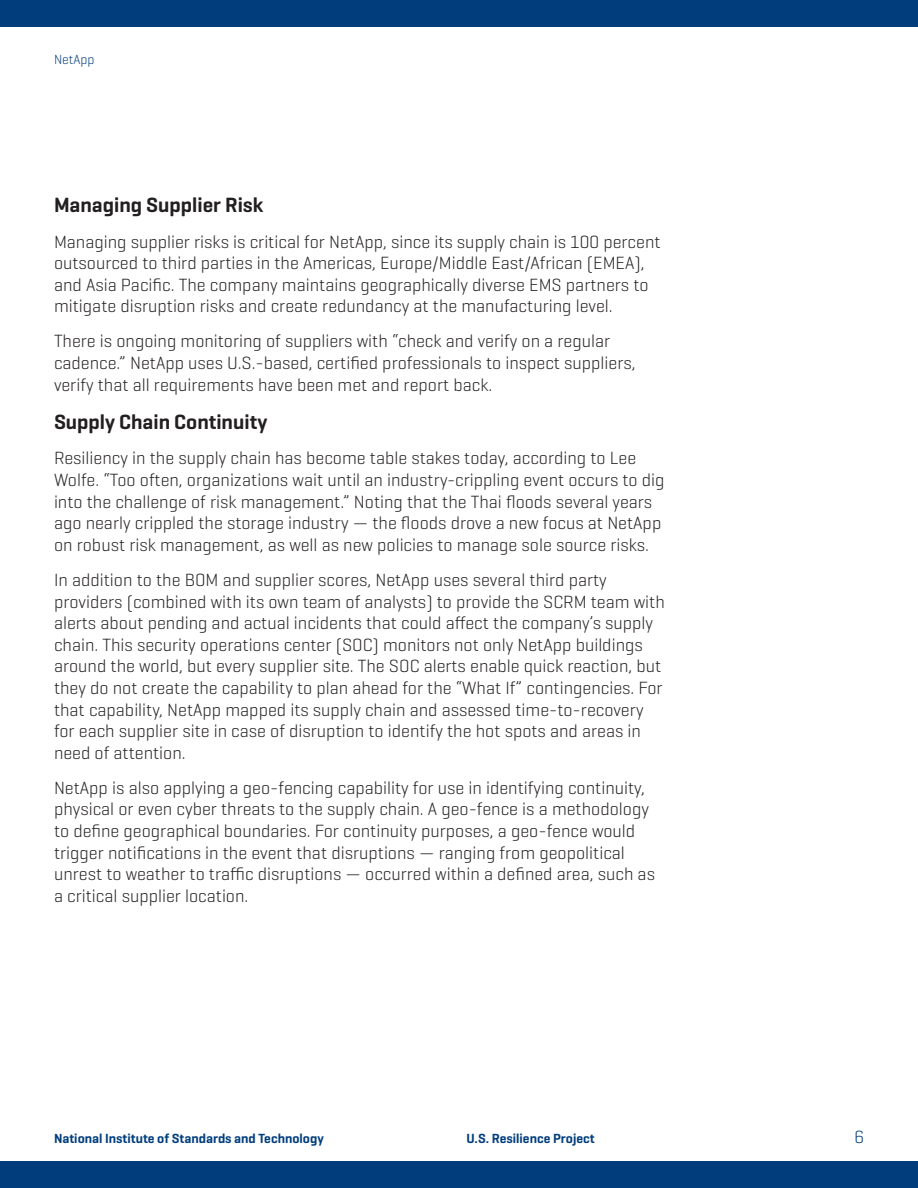
<style>
.page{position:relative;width:918px;height:1188px;background:#fff}
.page>*{position:absolute;margin:0;border:0;box-sizing:border-box;transform-origin:0 0}
.Subhead{font:600 21px "Geogrotesque";color:#231f20}
.Body_text{font:300 18px/21.6px "Geogrotesque";color:#231f20}
.t1{font:300 18px "Geogrotesque";color:#013d7d}
.t2{font:600 13.5px "Geogrotesque";color:#013d7d}
.t3{font:300 13.5px "Geogrotesque";color:#013d7d}
</style>
<div class="page">
<div style="left:0;top:1161px;width:918px;height:27px;background:#013d7d"></div>
<div style="left:0;top:0;width:918px;height:27px;background:#013d7d"></div>
<p class="t3" style="left:54px;top:51px;width:42px">NetApp</p>
<p class="Subhead" style="left:54px;top:192px;width:211px">Managing Supplier Risk</p>
<p class="Body_text" style="left:54px;top:230px;width:608px">Managing supplier risks is critical for NetApp, since its supply chain is 100 percent outsourced to third parties in the Americas, Europe/Middle East/African (EMEA), and Asia Pacific. The company maintains geographically diverse EMS partners to mitigate disruption risks and create redundancy at the manufacturing level.</p>
<p class="Body_text" style="left:54px;top:330px;width:583px">There is ongoing monitoring of suppliers with “check and verify on a regular cadence.” NetApp uses U.S.-based, certified professionals to inspect suppliers, verify that all requirements have been met and report back.</p>
<p class="Subhead" style="left:54px;top:409px;width:215px">Supply Chain Continuity</p>
<p class="Body_text" style="left:54px;top:447px;width:612px">Resiliency in the supply chain has become table stakes today, according to Lee Wolfe. “Too often, organizations wait until an industry-crippling event occurs to dig into the challenge of risk management.” Noting that the Thai floods several years ago nearly crippled the storage industry — the floods drove a new focus at NetApp on robust risk management, as well as new policies to manage sole source risks.</p>
<p class="Body_text" style="left:54px;top:568px;width:612px">In addition to the BOM and supplier scores, NetApp uses several third party providers (combined with its own team of analysts) to provide the SCRM team with alerts about pending and actual incidents that could affect the company’s supply chain. This security operations center (SOC) monitors not only NetApp buildings around the world, but every supplier site. The SOC alerts enable quick reaction, but they do not create the capability to plan ahead for the “What If” contingencies. For that capability, NetApp mapped its supply chain and assessed time-to-recovery for each supplier site in case of disruption to identify the hot spots and areas in need of attention.</p>
<p class="Body_text" style="left:54px;top:776px;width:603px">NetApp is also applying a geo-fencing capability for use in identifying continuity, physical or even cyber threats to the supply chain. A geo-fence is a methodology to define geographical boundaries. For continuity purposes, a geo-fence would trigger notifications in the event that disruptions — ranging from geopolitical unrest to weather to traffic disruptions — occurred within a defined area, such as a critical supplier location.</p>
<p class="t2" style="left:54px;top:1130px;width:271px">National Institute of Standards and Technology</p>
<p class="t2" style="left:467px;top:1130px;width:130px">U.S. Resilience Project</p>
<p class="t1" style="left:854px;top:1126px;width:11px">6</p>
</div>
